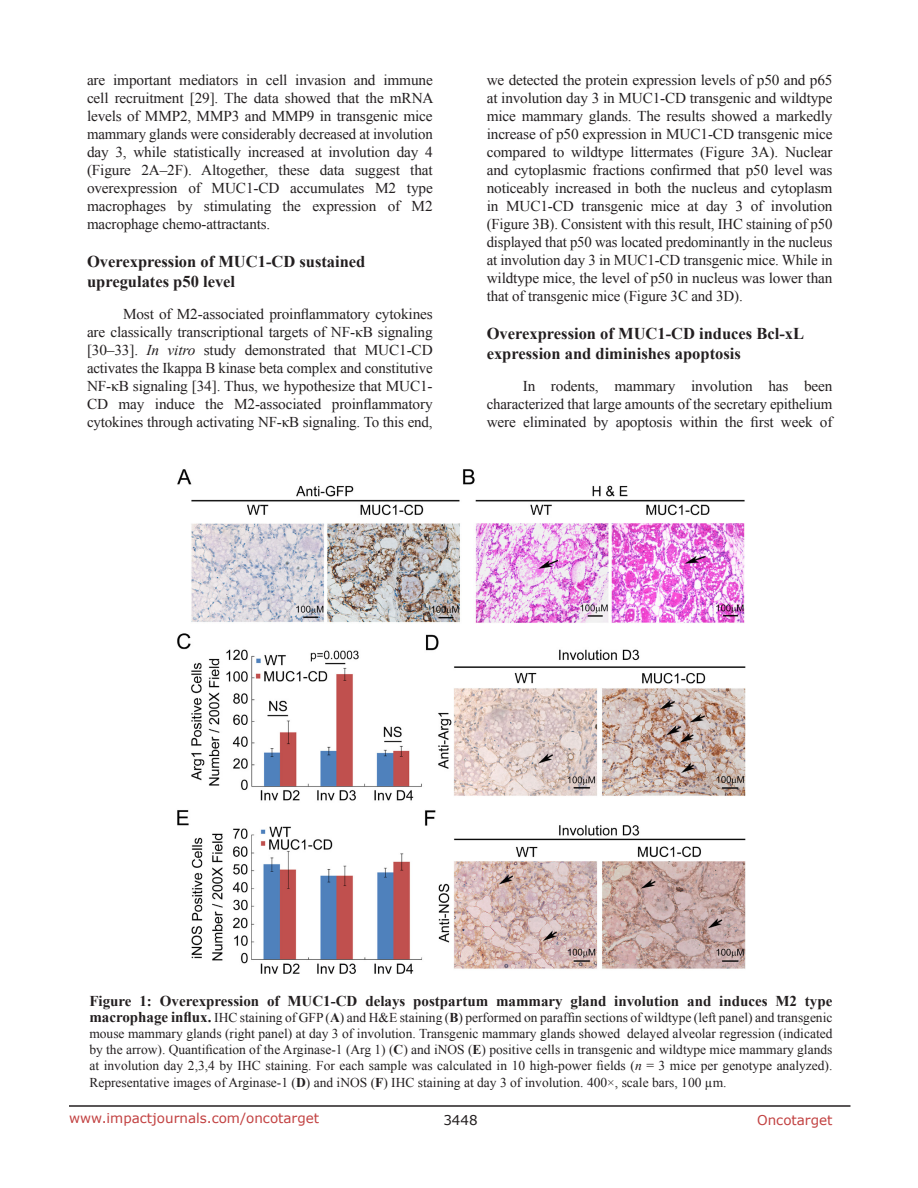
<style>
.page{position:relative;width:918px;height:1188px;background:#fff}
.page>*{position:absolute;margin:0;border:0;box-sizing:border-box;transform-origin:0 0}
.sub_heading_1{font:700 16.5px/19.8px "Times New Roman";color:#231f20}
.BodyText{font:15px/18px "Times New Roman";letter-spacing:-.01em;color:#231f20;text-align:justify}
.Figuretrx{font:700 15px "Times New Roman";color:#231f20}
.Figuretrx-2{font:13.5px/16.2px "Times New Roman";color:#231f20;text-align:justify}
.t1{font:13.5px "Verdana";color:#c24141}
.t2{font:13.5px "Verdana";color:#231f20}
.s1{font-style:italic}
.s2{font-weight:700;font-size:15px}
.s3{font-weight:700}
</style>
<div class="page">
<hr style="left:69px;top:1105px;width:781px;height:2px;background:#231f20">
<img style="left:177px;top:469px;width:568px;height:504px">
<p class="BodyText" style="left:87px;top:71px;width:348px">are important mediators in cell invasion and immune cell recruitment [29]. The data showed that the mRNA levels of MMP2, MMP3 and MMP9 in transgenic mice mammary glands were considerably decreased at involution day 3, while statistically increased at involution day 4 (Figure 2A–2F). Altogether, these data suggest that overexpression of MUC1-CD accumulates M2 type macrophages by stimulating the expression of M2 macrophage chemo-attractants.</p>
<p class="sub_heading_1" style="left:87px;top:251px;width:280px">Overexpression of MUC1-CD sustained upregulates p50 level</p>
<p class="BodyText" style="left:87px;top:304px;width:347px;text-indent:36px">Most of M2-associated proinflammatory cytokines are classically transcriptional targets of NF-κB signaling [30–33]. <span class="s1">In vitro</span> study demonstrated that MUC1-CD activates the Ikappa B kinase beta complex and constitutive NF-κB signaling [34]. Thus, we hypothesize that MUC1- CD may induce the M2-associated proinflammatory cytokines through activating NF-κB signaling. To this end,</p>
<p class="BodyText" style="left:487px;top:71px;width:347px">we detected the protein expression levels of p50 and p65 at involution day 3 in MUC1-CD transgenic and wildtype mice mammary glands. The results showed a markedly increase of p50 expression in MUC1-CD transgenic mice compared to wildtype littermates (Figure 3A). Nuclear and cytoplasmic fractions confirmed that p50 level was noticeably increased in both the nucleus and cytoplasm in MUC1-CD transgenic mice at day 3 of involution (Figure 3B). Consistent with this result, IHC staining of p50 displayed that p50 was located predominantly in the nucleus at involution day 3 in MUC1-CD transgenic mice. While in wildtype mice, the level of p50 in nucleus was lower than that of transgenic mice (Figure 3C and 3D).</p>
<p class="sub_heading_1" style="left:487px;top:323px;width:319px">Overexpression of MUC1-CD induces Bcl-xL expression and diminishes apoptosis</p>
<p class="BodyText" style="left:487px;top:376px;width:347px;text-indent:36px">In rodents, mammary involution has been characterized that large amounts of the secretary epithelium were eliminated by apoptosis within the first week of</p>
<p class="Figuretrx" style="left:89px;top:990px;width:745px">Figure 1: Overexpression of MUC1-CD delays postpartum mammary gland involution and induces M2 type</p>
<p class="Figuretrx-2" style="left:89px;top:1009px;width:745px"><span class="s2">macrophage influx.</span> IHC staining of GFP (<span class="s3">A</span>) and H&amp;E staining (<span class="s3">B</span>) performed on paraffin sections of wildtype (left panel) and transgenic mouse mammary glands (right panel) at day 3 of involution. Transgenic mammary glands showed delayed alveolar regression (indicated by the arrow). Quantification of the Arginase-1 (Arg 1) (<span class="s3">C</span>) and iNOS (<span class="s3">E</span>) positive cells in transgenic and wildtype mice mammary glands at involution day 2,3,4 by IHC staining. For each sample was calculated in 10 high-power fields (<span class="s1">n</span> = 3 mice per genotype analyzed).<br>Representative images of Arginase-1 (<span class="s3">D</span>) and iNOS (<span class="s3">F</span>) IHC staining at day 3 of involution. 400×, scale bars, 100 µm.</p>
<p class="t1" style="left:69px;top:1109px;width:252px">www.impactjournals.com/oncotarget</p>
<p class="t2" style="left:443px;top:1111px;width:36px">3448</p>
<p class="t1" style="left:757px;top:1111px;width:77px">Oncotarget</p>
</div>
